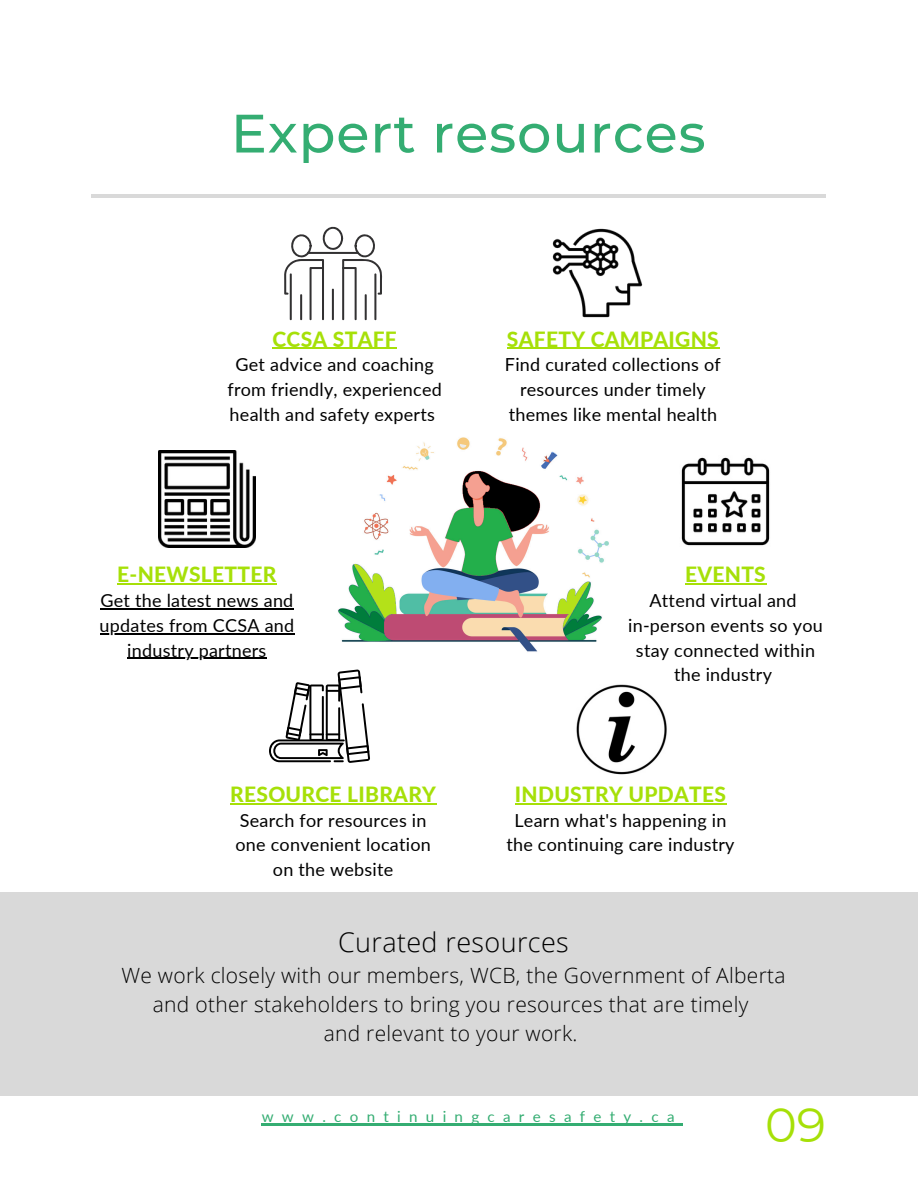
<style>
.page{position:relative;width:918px;height:1188px;background:#fff}
.page>*{position:absolute;margin:0;border:0;box-sizing:border-box;transform-origin:0 0}
.t1{font:500 54px "Montserrat";letter-spacing:.015em;color:#34ad72}
.t2{font:48px "Montserrat";color:#a6e008}
.t3{font:300 27px "Open Sans";letter-spacing:.015em;color:#000}
.t4{font:300 21px/29.2px "Open Sans";letter-spacing:.015em;color:#000;text-align:center}
.t5{font:800 21px "Lato";letter-spacing:.015em;color:#a6e008}
.t6{font:18px/24.8px "Lato";letter-spacing:.015em;color:#000;text-align:center}
.t7{font:15.15px "Lato";letter-spacing:.55em;color:#34ad72}
</style>
<div class="page">
<hr style="left:92px;top:195px;width:734px;height:3px;background:#d9d9d9">
<div style="left:0;top:892px;width:918px;height:204px;background:#d9d9d9"></div>
<img style="left:552px;top:228px;width:91px;height:90px">
<img style="left:159px;top:451px;width:96px;height:96px">
<img style="left:681px;top:457px;width:89px;height:89px">
<img style="left:338px;top:437px;width:271px;height:233px">
<svg style="left:269px;top:670px;width:101px;height:93px"></svg>
<img style="left:576px;top:684px;width:91px;height:91px">
<svg style="left:284px;top:227px;width:98px;height:93px"></svg>
<hr style="left:230px;top:803px;width:206px;height:1px;background:#a6e008">
<hr style="left:507px;top:348px;width:212px;height:1px;background:#a6e008">
<hr style="left:262px;top:1124px;width:421px;height:2px;background:#34ad72">
<hr style="left:685px;top:584px;width:81px;height:1px;background:#a6e008">
<hr style="left:117px;top:584px;width:160px;height:1px;background:#a6e008">
<hr style="left:100px;top:608px;width:194px;height:1px;background:#000">
<hr style="left:100px;top:633px;width:194px;height:1px;background:#000">
<hr style="left:127px;top:658px;width:140px;height:1px;background:#000">
<hr style="left:515px;top:803px;width:211px;height:1px;background:#a6e008">
<hr style="left:273px;top:348px;width:124px;height:1px;background:#a6e008">
<h3 class="t1" style="left:231px;top:100px;width:476px">Expert resources</h3>
<p class="t5" style="left:273px;top:326px;width:126px">CCSA STAFF</p>
<p class="t6" style="left:227px;top:352px;width:216px">Get advice and coaching from friendly, experienced health and safety experts</p>
<h3 class="t5" style="left:117px;top:562px;width:161px">E-NEWSLETTER</h3>
<h3 class="t6" style="left:100px;top:588px;width:195px">Get the latest news and</h3>
<h3 class="t6" style="left:100px;top:613px;width:196px">updates from CCSA and</h3>
<h2 class="t6" style="left:127px;top:637px;width:141px">industry partners</h2>
<p class="t5" style="left:230px;top:781px;width:207px">RESOURCE LIBRARY</p>
<p class="t6" style="left:235px;top:807px;width:197px">Search for resources in one convenient location on the website</p>
<p class="t5" style="left:507px;top:326px;width:213px">SAFETY CAMPAIGNS</p>
<p class="t6" style="left:505px;top:352px;width:217px">Find curated collections of resources under timely themes like mental health</p>
<p class="t5" style="left:685px;top:562px;width:82px">EVENTS</p>
<p class="t6" style="left:628px;top:588px;width:196px">Attend virtual and in-person events so you stay connected within the industry</p>
<p class="t5" style="left:515px;top:781px;width:213px">INDUSTRY UPDATES</p>
<p class="t6" style="left:506px;top:807px;width:230px">Learn what's happening in the continuing care industry</p>
<p class="t3" style="left:338px;top:924px;width:232px">Curated resources</p>
<p class="t4" style="left:121px;top:960px;width:666px">We work closely with our members, WCB, the Government of Alberta and other stakeholders to bring you resources that are timely<br>and relevant to your work.</p>
<h3 class="t7" style="left:262px;top:1107px;width:414px">www.continuingcaresafety.ca</h3>
<p class="t2" style="left:765px;top:1095px;width:63px">09</p>
</div>
